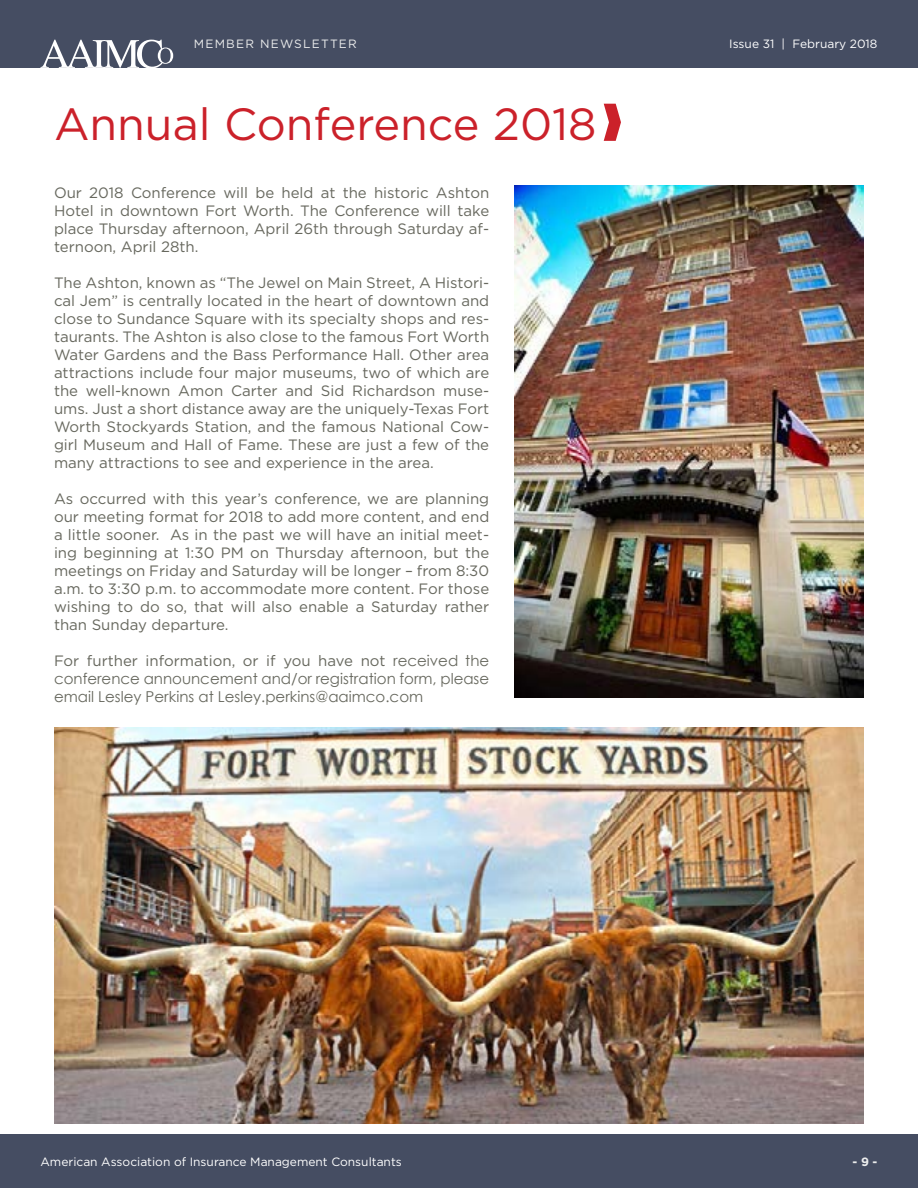
<style>
.page{position:relative;width:918px;height:1188px;background:#fff}
.page>*{position:absolute;margin:0;border:0;box-sizing:border-box;transform-origin:0 0}
.t1{font:45px "Gotham";color:#cb212a}
.t2{font:15px/18px "Gotham";color:#67685e;text-align:justify}
.t3{font:15px/18px "Century Gothic";color:#67685e}
.t4{font:12px "Gotham";color:#fff}
.t5{font:12px "Gotham";letter-spacing:.1em;color:#eceded}
.t6{font:700 12px "Gotham";color:#eceded}
.s1{font-family:"Century Gothic"}
</style>
<div class="page">
<div style="left:0;top:1134px;width:918px;height:54px;background:#454d62"></div>
<div style="left:0;top:0;width:918px;height:68px;background:#454d62"></div>
<svg style="left:40px;top:40px;width:133px;height:28px"></svg>
<svg style="left:604px;top:104px;width:17px;height:37px"></svg>
<img style="left:514px;top:186px;width:350px;height:512px">
<img style="left:54px;top:728px;width:810px;height:395px">
<p class="t5" style="left:194px;top:37px;width:165px">MEMBER NEWSLETTER</p>
<h1 class="t1" style="left:54px;top:95px;width:544px">Annual Conference 2018</h1>
<p class="t2" style="left:54px;top:183px;width:437px">Our 2018 Conference will be held at the historic Ashton Hotel in downtown Fort Worth. The Conference will take place Thursday afternoon, April 26th through Saturday af&shy;ternoon, April 28th.</p>
<p class="t2" style="left:54px;top:273px;width:437px">The Ashton, known as “The Jewel on Main Street, A Histori&shy;cal Jem” is centrally located in the heart of downtown and close to Sundance Square with its specialty shops and res&shy;taurants. The Ashton is also close to the famous Fort Worth Water Gardens and the Bass Performance Hall. Other area attractions include four major museums, two of which are the well-known Amon Carter and Sid Richardson muse&shy;ums. Just a short distance away are the uniquely-Texas Fort Worth Stockyards Station, and the famous National Cow&shy;girl Museum and Hall of Fame. These are just a few of the many attractions to see and experience in the area.</p>
<p class="t2" style="left:54px;top:489px;width:437px">As occurred with this year’s conference, we are planning our meeting format for 2018 to add more content, and end a little sooner. As in the past we will have an initial meet&shy;ing beginning at 1:30 PM on Thursday afternoon, but the meetings on Friday and Saturday will be longer – from 8:30 a.m. to 3:30 p.m. to accommodate more content. For those wishing to do so, that will also enable a Saturday rather than Sunday departure.</p>
<p class="t2" style="left:54px;top:651px;width:437px">For further information, or if you have not <span class="s1">received the</span></p>
<p class="t3" style="left:54px;top:669px;width:437px">conference announcement and/or registration form, please email Lesley Perkins at Lesley.perkins@aaimco.com</p>
<p class="t4" style="left:729px;top:37px;width:150px">Issue 31 | February 2018</p>
<p class="t4" style="left:40px;top:1154px;width:363px">American Association of Insurance Management Consultants</p>
<p class="t6" style="left:853px;top:1154px;width:26px">- 9 -</p>
</div>
